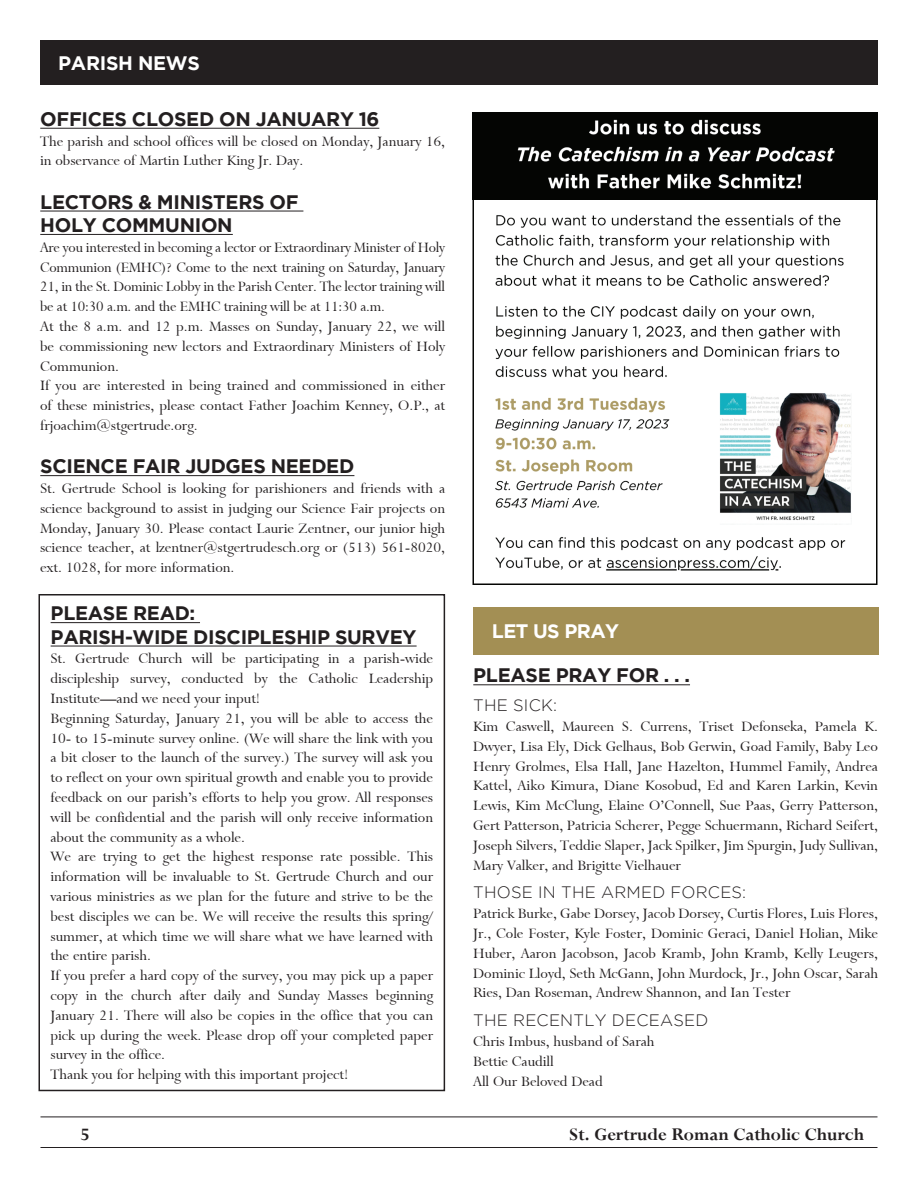
<style>
.page{position:relative;width:918px;height:1188px;background:#fff}
.page>*{position:absolute;margin:0;border:0;box-sizing:border-box;transform-origin:0 0}
.t1{font:700 19.5px/23.4px "Gotham";letter-spacing:-.015em;color:#231f20}
.t2{font:19.5px "Bronte Bold SWFTE";color:#231f20}
.t3{font:700 19.5px "Gotham";letter-spacing:-.015em;color:#fff}
.t4{font:16.5px/19.8px "Bronte Regular SWFTE";color:#231f20}
.t5{font:300 16.5px "Gotham";letter-spacing:.015em;color:#231f20}
</style>
<div class="page">
<hr style="left:40px;top:1147px;width:838px;height:1px;background:#231f20">
<hr style="left:40px;top:1117px;width:838px;height:1px;background:#231f20">
<div style="left:472px;top:197px;width:406px;height:388px;background:#fff;border:2px solid #040503"></div>
<div style="left:40px;top:40px;width:838px;height:45px;background:#231f20"></div>
<hr style="left:473px;top:685px;width:217px;height:1px;background:#231f20">
<div style="left:473px;top:607px;width:405px;height:48px;background:#a38f54"></div>
<hr style="left:40px;top:128px;width:339px;height:1px;background:#231f20">
<hr style="left:40px;top:211px;width:263px;height:1px;background:#231f20">
<hr style="left:40px;top:234px;width:193px;height:1px;background:#231f20">
<hr style="left:40px;top:475px;width:314px;height:1px;background:#231f20">
<img style="left:473px;top:112px;width:404px;height:88px">
<hr style="left:51px;top:622px;width:149px;height:1px;background:#231f20">
<hr style="left:51px;top:646px;width:366px;height:1px;background:#231f20">
<div style="left:38px;top:594px;width:407px;height:497px;border:2px solid #231f20"></div>
<img style="left:495px;top:214px;width:356px;height:357px">
<p class="t3" style="left:58px;top:51px;width:143px">PARISH NEWS</p>
<p class="t1" style="left:40px;top:107px;width:341px">OFFICES CLOSED ON JANUARY 16</p>
<p class="t4" style="left:40px;top:131px;width:406px">The parish and school offices will be closed on Monday, January 16, in observance of Martin Luther King Jr. Day.</p>
<p class="t1" style="left:40px;top:190px;width:260px">LECTORS &amp; MINISTERS OF<br>HOLY COMMUNION</p>
<p class="t4" style="left:40px;top:237px;width:407px">Are you interested in becoming a lector or Extraordinary Minister of Holy Communion (EMHC)? Come to the next training on Saturday, January 21, in the St. Dominic Lobby in the Parish Center. The lector training will be at 10:30 a.m. and the EMHC training will be at 11:30 a.m.<br>At the 8 a.m. and 12 p.m. Masses on Sunday, January 22, we will be commissioning new lectors and Extraordinary Ministers of Holy Communion.<br>If you are interested in being trained and commissioned in either of these ministries, please contact Father Joachim Kenney, O.P., at frjoachim@stgertrude.org.</p>
<p class="t1" style="left:40px;top:454px;width:316px">SCIENCE FAIR JUDGES NEEDED</p>
<p class="t4" style="left:40px;top:479px;width:407px;text-align:justify">St. Gertrude School is looking for parishioners and friends with a science background to assist in judging our Science Fair projects on Monday, January 30. Please contact Laurie Zentner, our junior high science teacher, at lzentner@stgertrudesch.org or (513) 561-8020, ext. 1028, for more information.</p>
<p class="t1" style="left:51px;top:601px;width:367px">PLEASE READ:<br>PARISH-WIDE DISCIPLESHIP SURVEY</p>
<p class="t4" style="left:50px;top:649px;width:384px">St. Gertrude Church will be participating in a parish-wide discipleship survey, conducted by the Catholic Leadership Institute—and we need your input!<br>Beginning Saturday, January 21, you will be able to access the 10- to 15-minute survey online. (We will share the link with you a bit closer to the launch of the survey.) The survey will ask you to reflect on your own spiritual growth and enable you to provide feedback on our parish’s efforts to help you grow. All responses will be confidential and the parish will only receive information about the community as a whole.<br>We are trying to get the highest response rate possible. This information will be invaluable to St. Gertrude Church and our various ministries as we plan for the future and strive to be the best disciples we can be. We will receive the results this spring/ summer, at which time we will share what we have learned with the entire parish.<br>If you prefer a hard copy of the survey, you may pick up a paper copy in the church after daily and Sunday Masses beginning January 21. There will also be copies in the office that you can pick up during the week. Please drop off your completed paper survey in the office.<br>Thank you for helping with this important project!</p>
<p class="t3" style="left:492px;top:620px;width:129px">LET US PRAY</p>
<p class="t1" style="left:473px;top:663px;width:218px">PLEASE PRAY FOR . . .</p>
<p class="t5" style="left:473px;top:696px;width:85px">THE SICK:</p>
<p class="t4" style="left:473px;top:716px;width:406px;text-align:justify">Kim Caswell, Maureen S. Currens, Triset Defonseka, Pamela K.<br>Dwyer, Lisa Ely, Dick Gelhaus, Bob Gerwin, Goad Family, Baby Leo Henry Grolmes, Elsa Hall, Jane Hazelton, Hummel Family, Andrea Kattel, Aiko Kimura, Diane Kosobud, Ed and Karen Larkin, Kevin Lewis, Kim McClung, Elaine O’Connell, Sue Paas, Gerry Patterson, Gert Patterson, Patricia Scherer, Pegge Schuermann, Richard Seifert, Joseph Silvers, Teddie Slaper, Jack Spilker, Jim Spurgin, Judy Sullivan, Mary Valker, and Brigitte Vielhauer</p>
<p class="t5" style="left:473px;top:884px;width:275px">THOSE IN THE ARMED FORCES:</p>
<p class="t4" style="left:473px;top:904px;width:406px;text-align:justify">Patrick Burke, Gabe Dorsey, Jacob Dorsey, Curtis Flores, Luis Flores, Jr., Cole Foster, Kyle Foster, Dominic Geraci, Daniel Holian, Mike Huber, Aaron Jacobson, Jacob Kramb, John Kramb, Kelly Leugers, Dominic Lloyd, Seth McGann, John Murdock, Jr., John Oscar, Sarah Ries, Dan Roseman, Andrew Shannon, and Ian Tester</p>
<p class="t5" style="left:473px;top:1011px;width:237px">THE RECENTLY DECEASED</p>
<p class="t4" style="left:473px;top:1031px;width:183px">Chris Imbus, husband of Sarah<br>Bettie Caudill<br>All Our Beloved Dead</p>
<p class="t2" style="left:80px;top:1123px;width:11px">5</p>
<p class="t2" style="left:569px;top:1123px;width:297px">St. Gertrude Roman Catholic Church</p>
</div>
